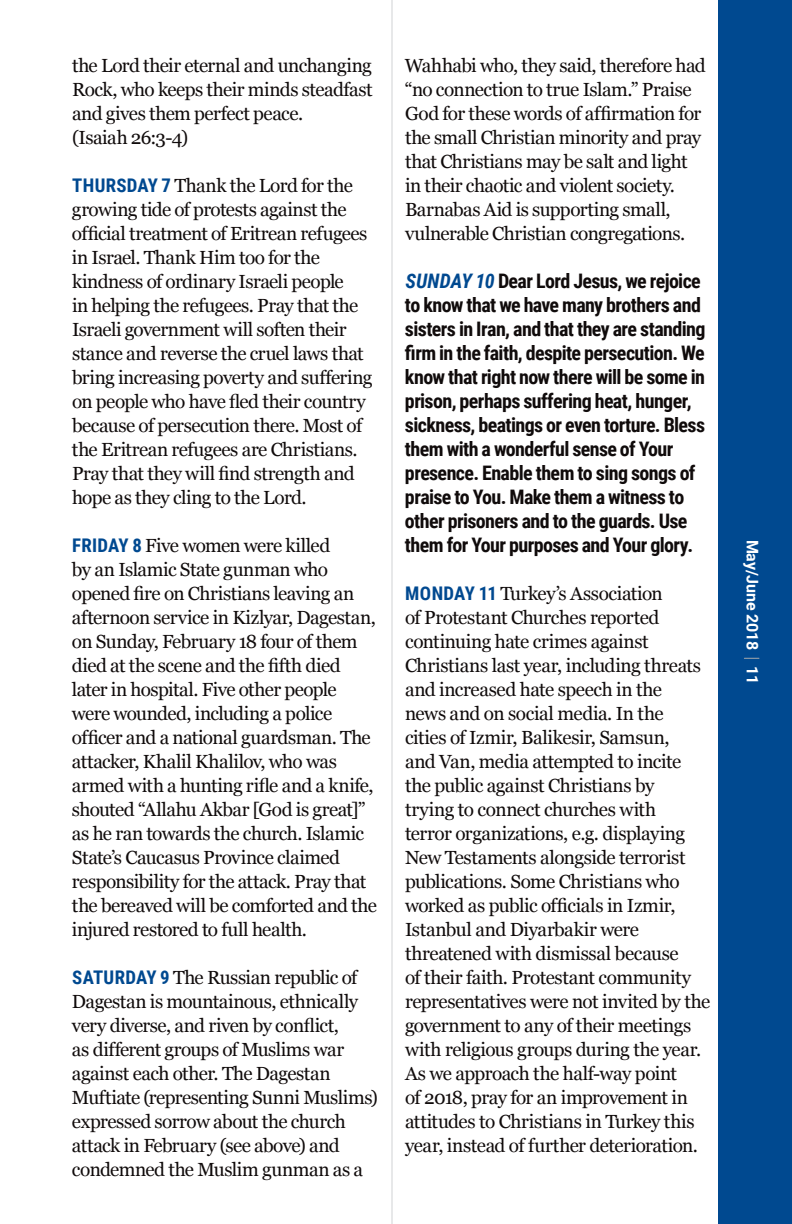
<style>
.page{position:relative;width:792px;height:1224px;background:#fff}
.page>*{position:absolute;margin:0;border:0;box-sizing:border-box;transform-origin:0 0}
.t1{font:700 20px/24px "Roboto Condensed";letter-spacing:-.03em;color:#100b0b}
.t2{font:19px/24px "Georgia";letter-spacing:-.025em;color:#100b0b}
.t3{font:700 16px "Roboto";letter-spacing:-.01em;color:#fff}
.s1{font-family:"Roboto Condensed";font-weight:700;font-size:18.8px;color:#004990}
.s2{font-style:italic;color:#004990}
</style>
<div class="page">
<hr style="left:392px;top:0;width:1px;height:1224px;background:#d1d3d4">
<div style="left:718px;top:0;width:74px;height:1224px;background:#004990"></div>
<svg style="left:744px;top:658px;width:15px;height:1px"></svg>
<p class="t2" style="left:72px;top:54px;width:302px">the Lord their eternal and unchanging<br>Rock, who keeps their minds steadfast and gives them perfect peace.<br>(Isaiah 26:3-4)</p>
<p class="t2" style="left:72px;top:174px;width:302px"><span class="s1">THURSDAY 7</span> Thank the Lord for the growing tide of protests against the official treatment of Eritrean refugees in Israel. Thank Him too for the kindness of ordinary Israeli people<br>in helping the refugees. Pray that the Israeli government will soften their stance and reverse the cruel laws that bring increasing poverty and suffering on people who have fled their country because of persecution there. Most of the Eritrean refugees are Christians.<br>Pray that they will find strength and hope as they cling to the Lord.</p>
<p class="t2" style="left:72px;top:534px;width:307px"><span class="s1">FRIDAY 8</span> Five women were killed<br>by an Islamic State gunman who opened fire on Christians leaving an afternoon service in Kizlyar, Dagestan, on Sunday, February 18 four of them died at the scene and the fifth died later in hospital. Five other people were wounded, including a police officer and a national guardsman. The attacker, Khalil Khalilov, who was armed with a hunting rifle and a knife, shouted “Allahu Akbar [God is great]” as he ran towards the church. Islamic State’s Caucasus Province claimed responsibility for the attack. Pray that the bereaved will be comforted and the injured restored to full health.</p>
<p class="t2" style="left:72px;top:966px;width:307px"><span class="s1">SATURDAY 9</span> The Russian republic of Dagestan is mountainous, ethnically very diverse, and riven by conflict,<br>as different groups of Muslims war against each other. The Dagestan Muftiate (representing Sunni Muslims) expressed sorrow about the church attack in February (see above) and condemned the Muslim gunman as a</p>
<p class="t2" style="left:405px;top:54px;width:302px">Wahhabi who, they said, therefore had “no connection to true Islam.” Praise God for these words of affirmation for the small Christian minority and pray that Christians may be salt and light in their chaotic and violent society.<br>Barnabas Aid is supporting small, vulnerable Christian congregations.</p>
<p class="t1" style="left:405px;top:268px;width:302px"><span class="s2">SUNDAY 10</span> Dear Lord Jesus, we rejoice to know that we have many brothers and sisters in Iran, and that they are standing firm in the faith, despite persecution. We know that right now there will be some in prison, perhaps suffering heat, hunger, sickness, beatings or even torture. Bless them with a wonderful sense of Your presence. Enable them to sing songs of praise to You. Make them a witness to other prisoners and to the guards. Use them for Your purposes and Your glory.</p>
<p class="t2" style="left:405px;top:582px;width:307px"><span class="s1">MONDAY 11</span> Turkey’s Association<br>of Protestant Churches reported continuing hate crimes against Christians last year, including threats and increased hate speech in the<br>news and on social media. In the<br>cities of Izmir, Balikesir, Samsun,<br>and Van, media attempted to incite the public against Christians by<br>trying to connect churches with<br>terror organizations, e.g. displaying New Testaments alongside terrorist publications. Some Christians who worked as public officials in Izmir, Istanbul and Diyarbakir were threatened with dismissal because<br>of their faith. Protestant community representatives were not invited by the government to any of their meetings with religious groups during the year.<br>As we approach the half-way point<br>of 2018, pray for an improvement in attitudes to Christians in Turkey this year, instead of further deterioration.</p>
<p class="t3" style="left:764px;top:540px;width:146px;rotate:90deg">May/June 2018 11</p>
</div>
